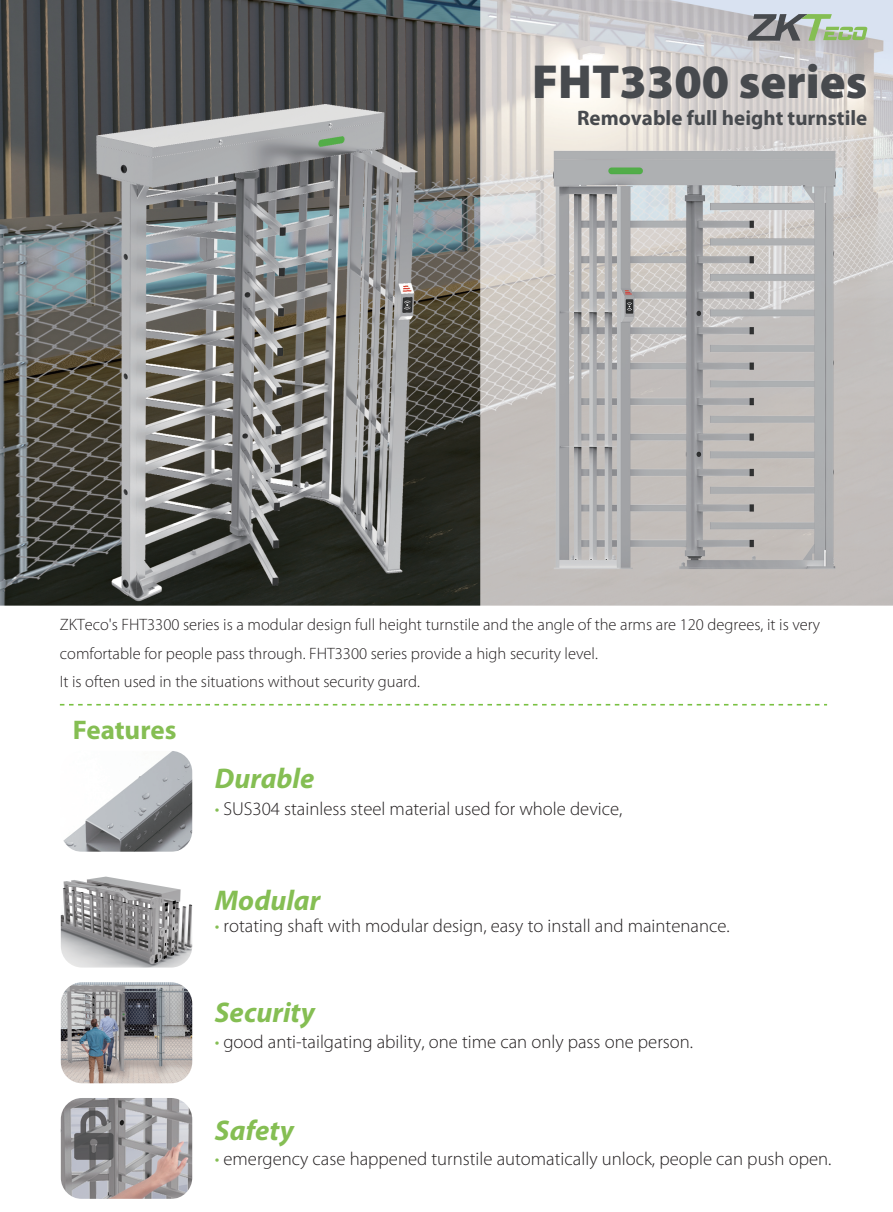
<style>
.page{position:relative;width:893px;height:1212px;background:#fff}
.page>*{position:absolute;margin:0;border:0;box-sizing:border-box;transform-origin:0 0}
.t1{font:900 48px "Myriad Pro";color:#474a4e}
.t2{font:italic 700 28.5px "Myriad Pro";color:#85be53}
.t3{font:700 27px "Myriad Pro";color:#85be53}
.t4{font:700 21px "Myriad Pro";color:#474a4e}
.t5{font:300 18.75px "Myriad Pro";color:#231f20}
.t6{font:300 16.5px/28.5px "Myriad Pro";color:#231f20}
.s1{color:#85be53}
</style>
<div class="page">
<img style="left:0;top:0;width:893px;height:606px">
<svg style="left:747px;top:14px;width:120px;height:27px;background:#9daa9b"></svg>
<svg style="left:60px;top:704px;width:767px;height:1px"></svg>
<img style="left:63px;top:751px;width:129px;height:101px">
<img style="left:61px;top:876px;width:131px;height:91px">
<img style="left:61px;top:1098px;width:131px;height:101px">
<img style="left:61px;top:982px;width:131px;height:101px">
<h1 class="t1" style="left:532px;top:50px;width:337px">FHT3300 series</h1>
<p class="t4" style="left:577px;top:104px;width:292px">Removable full height turnstile</p>
<p class="t6" style="left:60px;top:610px;width:762px">ZKTeco's FHT3300 series is a modular design full height turnstile and the angle of the arms are 120 degrees, it is very comfortable for people pass through. FHT3300 series provide a high security level.<br>It is often used in the situations without security guard.</p>
<h3 class="t3" style="left:73px;top:712px;width:105px">Features</h3>
<h2 class="t2" style="left:215px;top:760px;width:101px">Durable</h2>
<p class="t5" style="left:215px;top:797px;width:409px"><span class="s1">•</span> SUS304 stainless steel material used for whole device,</p>
<h2 class="t2" style="left:215px;top:881px;width:107px">Modular</h2>
<p class="t5" style="left:215px;top:914px;width:516px"><span class="s1">•</span> rotating shaft with modular design, easy to install and maintenance.</p>
<h2 class="t2" style="left:215px;top:994px;width:102px">Security</h2>
<p class="t5" style="left:215px;top:1031px;width:480px"><span class="s1">•</span> good anti-tailgating ability, one time can only pass one person.</p>
<h2 class="t2" style="left:215px;top:1111px;width:81px">Safety</h2>
<p class="t5" style="left:215px;top:1147px;width:618px"><span class="s1">•</span> emergency case happened turnstile automatically unlock, people can push open.</p>
</div>
